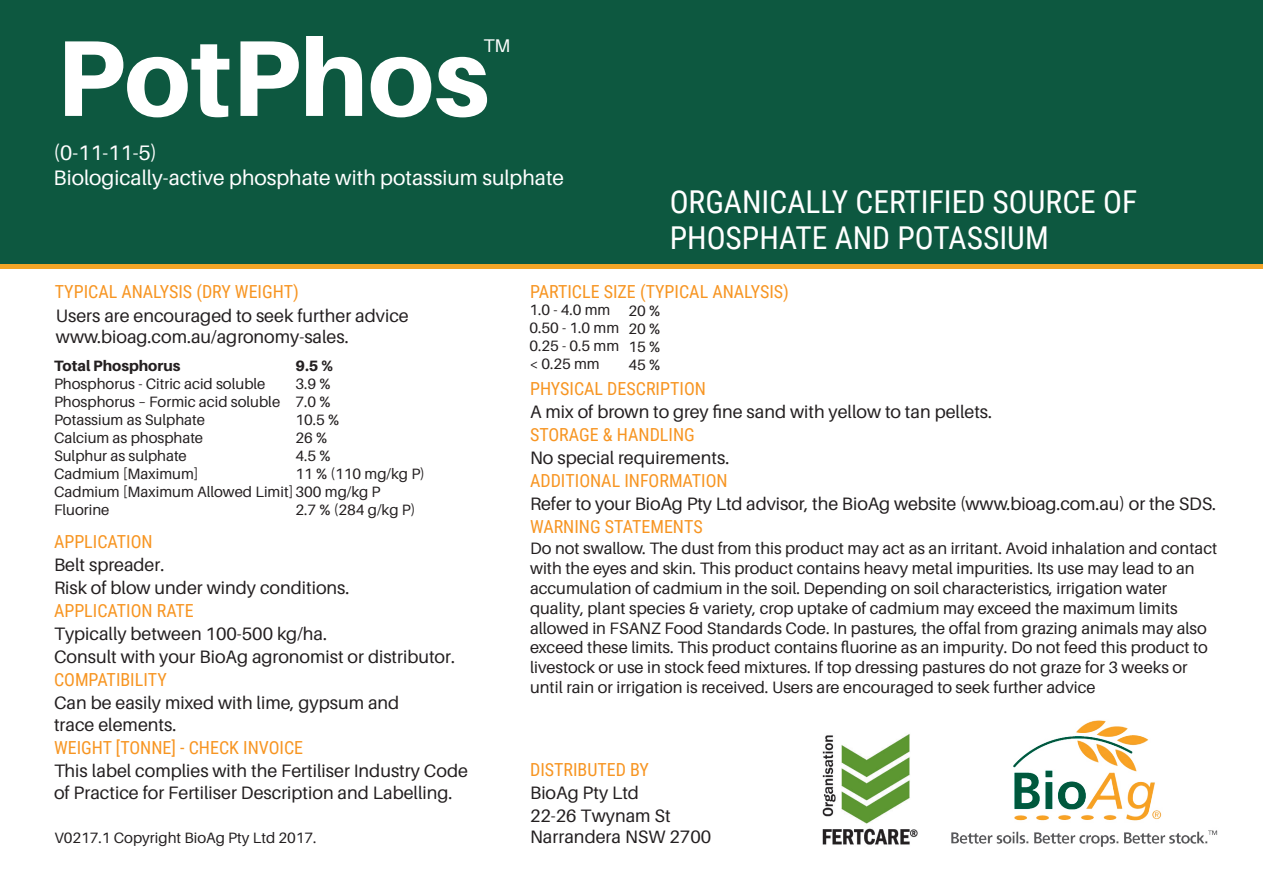
<style>
.page{position:relative;width:1263px;height:893px;background:#fff}
.page>*{position:absolute;margin:0;border:0;box-sizing:border-box;transform-origin:0 0}
.t1{font:800 108px "Aileron";color:#fff}
.t2{font:31.5px/36px "Roboto Condensed";color:#fff}
.t3{font:21px/25.2px "Aileron";color:#fff}
.t4{font:18.3px "Aileron";color:#fff}
.t5{font:18px/21.6px "Aileron";color:#231f20}
.t6{font:18px "Roboto Condensed";color:#f79522}
.t7{font:16.5px/19.8px "Aileron";color:#231f20}
.t8{font:15px/18px "Aileron";color:#231f20}
.t9{font:800 15px "Aileron";color:#231f20}
</style>
<div class="page">
<div style="left:0;top:0;width:1263px;height:265px;background:#0d5840"></div>
<div style="left:0;top:264px;width:1263px;height:5px;background:#f3a427"></div>
<img style="left:951px;top:720px;width:267px;height:127px">
<img style="left:822px;top:734px;width:96px;height:111px">
<h1 class="t1" style="left:56px;top:17px;width:435px">PotPhos</h1>
<p class="t4" style="left:483px;top:36px;width:29px">TM</p>
<p class="t3" style="left:54px;top:140px;width:512px">(0-11-11-5)<br>Biologically-active phosphate with potassium sulphate</p>
<h2 class="t2" style="left:670px;top:183px;width:469px">ORGANICALLY CERTIFIED SOURCE OF<br>PHOSPHATE AND POTASSIUM</h2>
<p class="t6" style="left:55px;top:279px;width:245px">TYPICAL ANALYSIS (DRY WEIGHT)</p>
<p class="t6" style="left:530px;top:279px;width:260px">PARTICLE SIZE (TYPICAL ANALYSIS)</p>
<p class="t5" style="left:56px;top:305px;width:354px">Users are encouraged to seek further advice www.bioag.com.au/agronomy-sales.</p>
<p class="t9" style="left:54px;top:357px;width:128px">Total Phosphorus</p>
<p class="t8" style="left:54px;top:375px;width:328px">Phosphorus - Citric acid soluble<br>Phosphorus – Formic acid soluble<br>Potassium as Sulphate<br>Calcium as phosphate<br>Sulphur as sulphate<br>Cadmium [Maximum]<br>Cadmium [Maximum Allowed Limit] 300 mg/kg P<br>Fluorine</p>
<p class="t9" style="left:296px;top:357px;width:39px">9.5 %</p>
<p class="t8" style="left:296px;top:375px;width:131px">3.9 %<br>7.0 %<br>10.5 %<br>26 %<br>4.5 %<br>11 % (110 mg/kg P)</p>
<p class="t8" style="left:296px;top:501px;width:121px">2.7 % (284 g/kg P)</p>
<p class="t6" style="left:54px;top:528px;width:100px">APPLICATION</p>
<p class="t5" style="left:54px;top:553px;width:297px;line-height:23.1px">Belt spreader.<br>Risk of blow under windy conditions.</p>
<p class="t6" style="left:54px;top:598px;width:141px">APPLICATION RATE</p>
<p class="t5" style="left:54px;top:622px;width:402px;line-height:23.1px">Typically between 100-500 kg/ha.<br>Consult with your BioAg agronomist or distributor.</p>
<p class="t6" style="left:54px;top:667px;width:114px">COMPATIBILITY</p>
<p class="t5" style="left:54px;top:692px;width:347px">Can be easily mixed with lime, gypsum and trace elements.</p>
<p class="t6" style="left:54px;top:735px;width:251px">WEIGHT [TONNE] - CHECK INVOICE</p>
<p class="t5" style="left:54px;top:760px;width:415px">This label complies with the Fertiliser Industry Code of Practice for Fertiliser Description and Labelling.</p>
<p class="t8" style="left:54px;top:829px;width:264px">V0217.1 Copyright BioAg Pty Ltd 2017.</p>
<p class="t8" style="left:530px;top:301px;width:91px">1.0 - 4.0 mm<br>0.50 - 1.0 mm<br>0.25 - 0.5 mm &lt; 0.25 mm</p>
<p class="t8" style="left:628px;top:302px;width:33px;text-align:justify">20 % 20 % 15 % 45 %</p>
<p class="t6" style="left:530px;top:375px;width:177px">PHYSICAL DESCRIPTION</p>
<p class="t5" style="left:530px;top:401px;width:464px">A mix of brown to grey fine sand with yellow to tan pellets.</p>
<p class="t6" style="left:530px;top:422px;width:166px">STORAGE &amp; HANDLING</p>
<p class="t5" style="left:530px;top:447px;width:201px">No special requirements.</p>
<p class="t6" style="left:530px;top:468px;width:199px">ADDITIONAL INFORMATION</p>
<p class="t5" style="left:530px;top:493px;width:688px">Refer to your BioAg Pty Ltd advisor, the BioAg website (www.bioag.com.au) or the SDS.</p>
<p class="t6" style="left:530px;top:514px;width:174px">WARNING STATEMENTS</p>
<p class="t7" style="left:530px;top:539px;width:689px">Do not swallow. The dust from this product may act as an irritant. Avoid inhalation and contact with the eyes and skin. This product contains heavy metal impurities. Its use may lead to an accumulation of cadmium in the soil. Depending on soil characteristics, irrigation water quality, plant species &amp; variety, crop uptake of cadmium may exceed the maximum limits allowed in FSANZ Food Standards Code. In pastures, the offal from grazing animals may also exceed these limits. This product contains fluorine as an impurity. Do not feed this product to livestock or use in stock feed mixtures. If top dressing pastures do not graze for 3 weeks or until rain or irrigation is received. Users are encouraged to seek further advice</p>
<p class="t6" style="left:530px;top:757px;width:120px">DISTRIBUTED BY</p>
<p class="t5" style="left:530px;top:781px;width:183px;line-height:22.4px">BioAg Pty Ltd<br>22-26 Twynam St<br>Narrandera NSW 2700</p>
</div>
